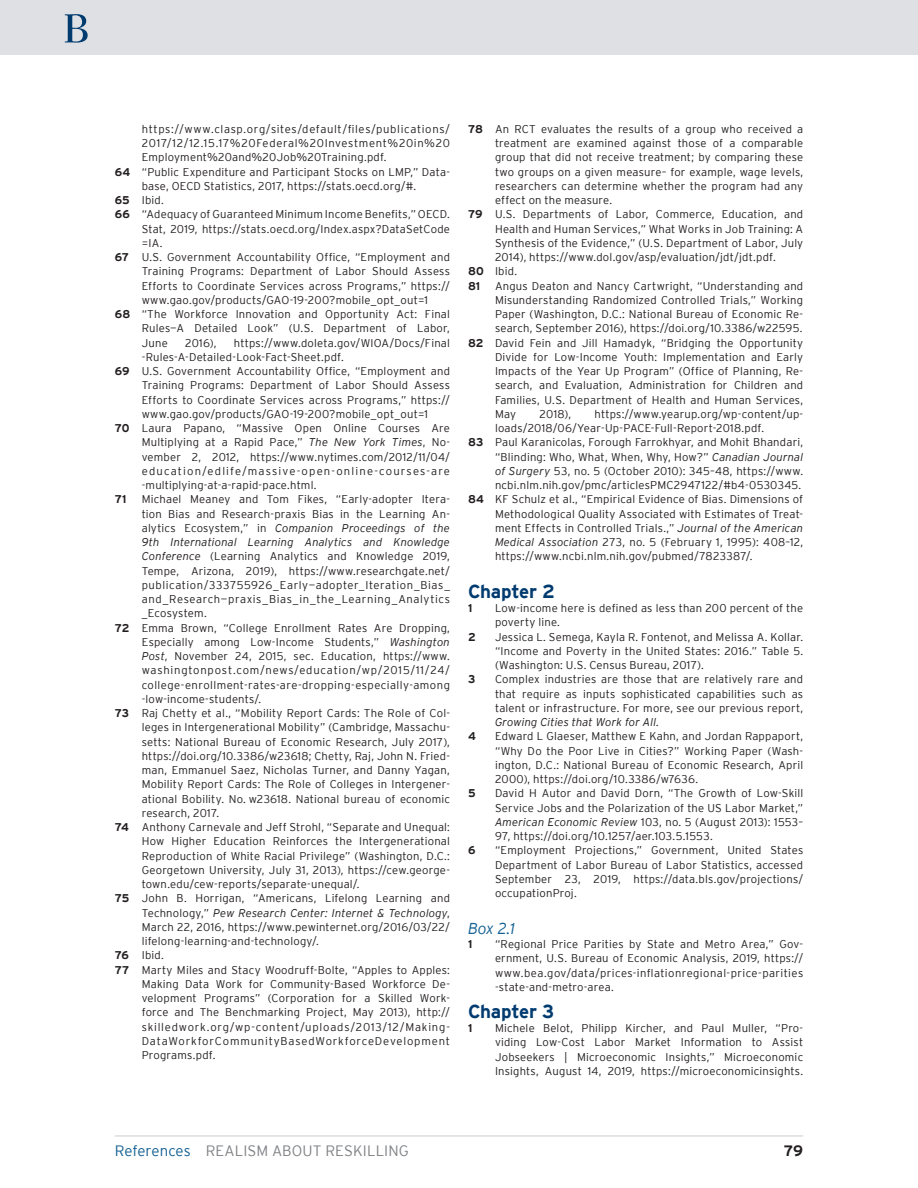
<style>
.page{position:relative;width:918px;height:1188px;background:#fff}
.page>*{position:absolute;margin:0;border:0;box-sizing:border-box;transform-origin:0 0}
._01_A_head{font:700 18.75px "Interstate";letter-spacing:-.015em;color:#003b70}
._02_B_head{font:italic 300 15.75px "Interstate";color:#146194}
.t1{font:300 15px "Interstate";color:#808285}
.t2{font:700 15px "Interstate";color:#231f20}
.refs{font:300 11.25px/14.2px "Interstate";letter-spacing:.02em;color:#231f20;text-align:justify}
.refs-2{font:700 11.25px "Interstate";color:#231f20}
.s1{font-weight:700}
.s2{font-style:italic}
.s3{color:#146194}
</style>
<div class="page">
<div style="left:0;top:0;width:918px;height:55px;background:#dfe0e3"></div>
<hr style="left:115px;top:1135px;width:688px;height:2px;background:#cfd2d4">
<svg style="left:65px;top:14px;width:23px;height:29px"></svg>
<p class="refs" style="left:142px;top:122px;width:310px">https://www.clasp.org/sites/default/files/publications/ 2017/12/12.15.17%20Federal%20Investment%20in%20<br>Employment%20and%20Job%20Training.pdf.</p>
<p class="refs" style="left:142px;top:164px;width:310px;text-indent:-27px"><span class="s1">64</span> “Public Expenditure and Participant Stocks on LMP,” Data&shy;base, OECD Statistics, 2017, https://stats.oecd.org/#.</p>
<p class="refs" style="left:115px;top:193px;width:51px"><span class="s1">65</span> Ibid.</p>
<p class="refs" style="left:142px;top:207px;width:310px;text-indent:-27px"><span class="s1">66</span> “Adequacy of Guaranteed Minimum Income Benefits,” OECD.<br>Stat, 2019, https://stats.oecd.org/Index.aspx?DataSetCode =IA.</p>
<p class="refs" style="left:142px;top:250px;width:310px;text-indent:-27px"><span class="s1">67</span> U.S. Government Accountability Office, “Employment and Training Programs: Department of Labor Should Assess Efforts to Coordinate Services across Programs,” https:// www.gao.gov/products/GAO-19-200?mobile_opt_out=1</p>
<p class="refs" style="left:142px;top:307px;width:310px;text-indent:-27px"><span class="s1">68</span> “The Workforce Innovation and Opportunity Act: Final Rules—A Detailed Look” (U.S. Department of Labor, June</p>
<p class="refs" style="left:142px;top:335px;width:310px;text-indent:92px">https://www.doleta.gov/WIOA/Docs/Final -Rules-A-Detailed-Look-Fact-Sheet.pdf.</p>
<p class="refs" style="left:142px;top:364px;width:310px;text-indent:-27px"><span class="s1">69</span> U.S. Government Accountability Office, “Employment and Training Programs: Department of Labor Should Assess Efforts to Coordinate Services across Programs,” https:// www.gao.gov/products/GAO-19-200?mobile_opt_out=1</p>
<p class="refs" style="left:142px;top:421px;width:310px;text-indent:-27px"><span class="s1">70</span> Laura Papano, “Massive Open Online Courses Are Multiplying at a Rapid Pace,” <span class="s2">The New York Times</span>, No&shy;vember 2, 2012, https://www.nytimes.com/2012/11/04/ education/edlife/massive-open-online-courses-are -multiplying-at-a-rapid-pace.html.</p>
<p class="refs-2" style="left:115px;top:493px;width:13px">71</p>
<p class="refs" style="left:142px;top:492px;width:310px">Michael Meaney and Tom Fikes, “Early-adopter Itera&shy;tion Bias and Research-praxis Bias in the Learning An&shy;alytics Ecosystem,” in <span class="s2">Companion Proceedings of the 9th International Learning Analytics and Knowledge Conference</span> (Learning Analytics and Knowledge 2019, Tempe, Arizona, 2019), https://www.researchgate.net/ publication/333755926_Early—adopter_Iteration_Bias_ and_Research—praxis_Bias_in_the_Learning_Analytics _Ecosystem.</p>
<p class="refs" style="left:142px;top:620px;width:310px;text-indent:-27px"><span class="s1">72</span> Emma Brown, “College Enrollment Rates Are Dropping, Especially among Low-Income Students,” <span class="s2">Washington Post</span>, November 24, 2015, sec. Education, https://www. washingtonpost.com/news/education/wp/2015/11/24/ college-enrollment-rates-are-dropping-especially-among -low-income-students/.</p>
<p class="refs" style="left:142px;top:706px;width:310px;text-indent:-27px"><span class="s1">73</span> Raj Chetty et al., “Mobility Report Cards: The Role of Col&shy;leges in Intergenerational Mobility” (Cambridge, Massachu&shy;setts: National Bureau of Economic Research, July 2017), https://doi.org/10.3386/w23618; Chetty, Raj, John N. Fried&shy;man, Emmanuel Saez, Nicholas Turner, and Danny Yagan, Mobility Report Cards: The Role of Colleges in Intergener&shy;ational Bobility. No. w23618. National bureau of economic research, 2017.</p>
<p class="refs" style="left:142px;top:820px;width:310px;text-indent:-27px"><span class="s1">74</span> Anthony Carnevale and Jeff Strohl, “Separate and Unequal:<br>How Higher Education Reinforces the Intergenerational Reproduction of White Racial Privilege” (Washington, D.C.:<br>Georgetown University, July 31, 2013), https://cew.george&shy;town.edu/cew-reports/separate-unequal/.</p>
<p class="refs" style="left:142px;top:891px;width:310px;text-indent:-27px"><span class="s1">75</span> John B. Horrigan, “Americans, Lifelong Learning and Technology,” <span class="s2">Pew Research Center: Internet &amp; Technology</span>, March 22, 2016, https://www.pewinternet.org/2016/03/22/ lifelong-learning-and-technology/.</p>
<p class="refs" style="left:115px;top:948px;width:51px"><span class="s1">76</span> Ibid.</p>
<p class="refs" style="left:142px;top:962px;width:310px;text-indent:-27px"><span class="s1">77</span> Marty Miles and Stacy Woodruff-Bolte, “Apples to Apples:<br>Making Data Work for Community-Based Workforce De&shy;velopment Programs” (Corporation for a Skilled Work&shy;force and The Benchmarking Project, May 2013), http:// skilledwork.org/wp-content/uploads/2013/12/Making-DataWorkforCommunityBasedWorkforceDevelopment Programs.pdf.</p>
<p class="refs" style="left:185px;top:335px;width:33px">2016),</p>
<p class="refs" style="left:495px;top:122px;width:310px;text-indent:-27px"><span class="s1">78</span> An RCT evaluates the results of a group who received a treatment are examined against those of a comparable group that did not receive treatment; by comparing these two groups on a given measure– for example, wage levels, researchers can determine whether the program had any effect on the measure.</p>
<p class="refs" style="left:495px;top:207px;width:310px;text-indent:-27px"><span class="s1">79</span> U.S. Departments of Labor, Commerce, Education, and Health and Human Services,” What Works in Job Training: A Synthesis of the Evidence,” (U.S. Department of Labor, July 2014), https://www.dol.gov/asp/evaluation/jdt/jdt.pdf.</p>
<p class="refs" style="left:468px;top:264px;width:51px"><span class="s1">80</span> Ibid.</p>
<p class="refs-2" style="left:468px;top:279px;width:14px">81</p>
<p class="refs" style="left:495px;top:278px;width:310px">Angus Deaton and Nancy Cartwright, “Understanding and Misunderstanding Randomized Controlled Trials,” Working Paper (Washington, D.C.: National Bureau of Economic Re&shy;search, September 2016), https://doi.org/10.3386/w22595.</p>
<p class="refs" style="left:495px;top:335px;width:310px;text-indent:-27px"><span class="s1">82</span> David Fein and Jill Hamadyk, “Bridging the Opportunity Divide for Low-Income Youth: Implementation and Early Impacts of the Year Up Program” (Office of Planning, Re&shy;search, and Evaluation, Administration for Children and Families, U.S. Department of Health and Human Services, May</p>
<p class="refs" style="left:495px;top:407px;width:310px;text-indent:100px">https://www.yearup.org/wp-content/up&shy;loads/2018/06/Year-Up-PACE-Full-Report-2018.pdf.</p>
<p class="refs" style="left:495px;top:435px;width:310px;text-indent:-27px"><span class="s1">83</span> Paul Karanicolas, Forough Farrokhyar, and Mohit Bhandari, “Blinding: Who, What, When, Why, How?” <span class="s2">Canadian Journal of Surgery</span> 53, no. 5 (October 2010): 345–48, https://www. ncbi.nlm.nih.gov/pmc/articlesPMC2947122/#b4-0530345.</p>
<p class="refs" style="left:495px;top:492px;width:310px;text-indent:-27px"><span class="s1">84</span> KF Schulz et al., “Empirical Evidence of Bias. Dimensions of Methodological Quality Associated with Estimates of Treat&shy;ment Effects in Controlled Trials.,” <span class="s2">Journal of the American Medical Association</span> 273, no. 5 (February 1, 1995): 408–12, https://www.ncbi.nlm.nih.gov/pubmed/7823387/.</p>
<p class="_01_A_head" style="left:468px;top:581px;width:88px">Chapter 2</p>
<p class="refs-2" style="left:468px;top:602px;width:6px">1</p>
<p class="refs" style="left:495px;top:601px;width:310px">Low-income here is defined as less than 200 percent of the poverty line.</p>
<p class="refs-2" style="left:468px;top:630px;width:9px">2</p>
<p class="refs" style="left:495px;top:629px;width:310px">Jessica L. Semega, Kayla R. Fontenot, and Melissa A. Kollar. “Income and Poverty in the United States: 2016.” Table 5. (Washington: U.S. Census Bureau, 2017).</p>
<p class="refs-2" style="left:468px;top:673px;width:9px">3</p>
<p class="refs" style="left:495px;top:672px;width:310px">Complex industries are those that are relatively rare and that require as inputs sophisticated capabilities such as talent or infrastructure. For more, see our previous report, <span class="s2">Growing Cities that Work for All.</span></p>
<p class="refs-2" style="left:468px;top:730px;width:9px">4</p>
<p class="refs" style="left:495px;top:729px;width:310px">Edward L Glaeser, Matthew E Kahn, and Jordan Rappaport, “Why Do the Poor Live in Cities?” Working Paper (Wash&shy;ington, D.C.: National Bureau of Economic Research, April 2000), https://doi.org/10.3386/w7636.</p>
<p class="refs-2" style="left:468px;top:787px;width:9px">5</p>
<p class="refs" style="left:495px;top:786px;width:310px">David H Autor and David Dorn, “The Growth of Low-Skill Service Jobs and the Polarization of the US Labor Market,” <span class="s2">American Economic Review</span> 103, no. 5 (August 2013): 1553– 97, https://doi.org/10.1257/aer.103.5.1553.</p>
<p class="refs-2" style="left:468px;top:844px;width:9px">6</p>
<p class="refs" style="left:495px;top:843px;width:310px">“Employment Projections,” Government, United States Department of Labor Bureau of Labor Statistics, accessed September 23, 2019, https://data.bls.gov/projections/ occupationProj.</p>
<p class="_02_B_head" style="left:468px;top:919px;width:49px">Box 2.1</p>
<p class="refs-2" style="left:468px;top:938px;width:6px">1</p>
<p class="refs" style="left:495px;top:937px;width:310px">“Regional Price Parities by State and Metro Area,” Gov&shy;ernment, U.S. Bureau of Economic Analysis, 2019, https:// www.bea.gov/data/prices-inflationregional-price-parities -state-and-metro-area.</p>
<p class="_01_A_head" style="left:468px;top:1001px;width:88px">Chapter 3</p>
<p class="refs-2" style="left:468px;top:1022px;width:6px">1</p>
<p class="refs" style="left:495px;top:1021px;width:310px">Michele Belot, Philipp Kircher, and Paul Muller, “Pro&shy;viding Low-Cost Labor Market Information to Assist Jobseekers | Microeconomic Insights,” Microeconomic Insights, August 14, 2019, https://microeconomicinsights.</p>
<p class="refs" style="left:540px;top:407px;width:33px">2018),</p>
<h3 class="t1" style="left:115px;top:1143px;width:296px"><span class="s3">References</span> REALISM ABOUT RESKILLING</h3>
<h3 class="t2" style="left:784px;top:1143px;width:21px">79</h3>
</div>
